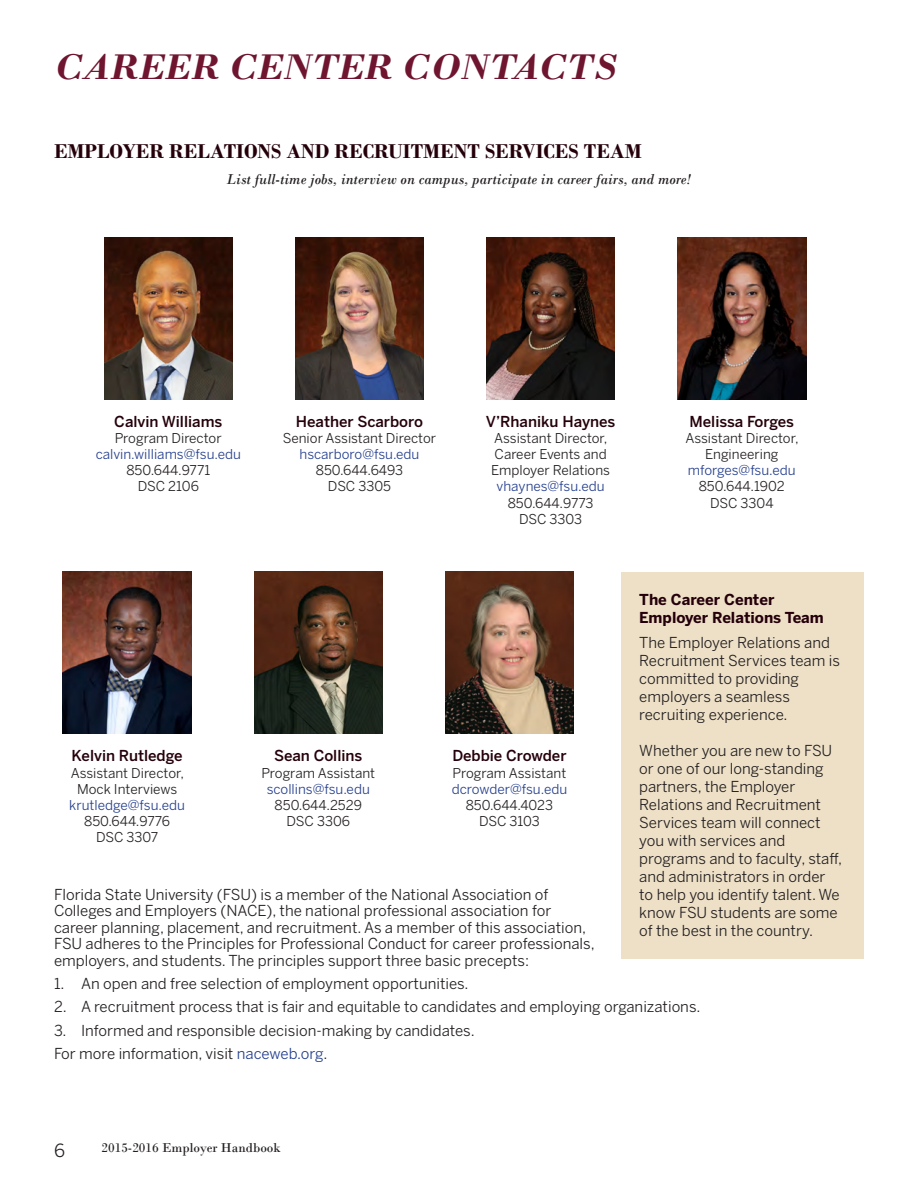
<style>
.page{position:relative;width:918px;height:1188px;background:#fff}
.page>*{position:absolute;margin:0;border:0;box-sizing:border-box;transform-origin:0 0}
.t1{font:italic 700 37.5px "Bodoni";color:#6f1530}
.Heading_1{font:700 21px "Bodoni";color:#25000b}
.t2{font:18px "Benton Sans";color:#231f20}
.Body_Text{font:15px/18px "Benton Sans";color:#231f20}
.t3{font:500 15px "Benton Sans";color:#25000b}
.t4{font:italic 15px "Bodoni";color:#231f20}
.Heading_2{font:700 15px/18px "Benton Sans";color:#25000b}
.t5{font:13.5px/16.2px "Benton Sans";color:#231f20}
.t6{font:13.5px "Benton Sans";color:#253f8e}
.t7{font:13.5px "Bodoni";color:#231f20}
.s1{color:#253f8e}
</style>
<div class="page">
<div style="left:621px;top:572px;width:243px;height:386px;background:#ede0c7"></div>
<img style="left:104px;top:237px;width:129px;height:162px">
<img style="left:295px;top:237px;width:129px;height:162px">
<img style="left:486px;top:237px;width:129px;height:162px">
<img style="left:678px;top:237px;width:128px;height:162px">
<img style="left:63px;top:572px;width:128px;height:162px">
<img style="left:254px;top:572px;width:129px;height:162px">
<img style="left:445px;top:572px;width:129px;height:162px">
<p class="t1" style="left:54px;top:45px;width:564px">CAREER CENTER CONTACTS</p>
<p class="Heading_1" style="left:54px;top:139px;width:589px">EMPLOYER RELATIONS AND RECRUITMENT SERVICES TEAM</p>
<p class="t4" style="left:227px;top:170px;width:466px">List full-time jobs, interview on campus, participate in career fairs, and more!</p>
<p class="t3" style="left:114px;top:412px;width:110px">Calvin Williams</p>
<p class="t5" style="left:115px;top:430px;width:108px">Program Director</p>
<p class="t6" style="left:96px;top:446px;width:147px">calvin.williams@fsu.edu</p>
<p class="t5" style="left:126px;top:462px;width:85px">850.644.9771</p>
<p class="t5" style="left:138px;top:478px;width:63px">DSC 2106</p>
<p class="t3" style="left:296px;top:412px;width:129px">Heather Scarboro</p>
<p class="t5" style="left:283px;top:430px;width:155px">Senior Assistant Director</p>
<p class="t6" style="left:299px;top:446px;width:122px">hscarboro@fsu.edu</p>
<p class="t5" style="left:316px;top:462px;width:89px">850.644.6493</p>
<p class="t5" style="left:328px;top:478px;width:65px">DSC 3305</p>
<p class="t3" style="left:486px;top:412px;width:131px">V’Rhaniku Haynes</p>
<p class="t5" style="left:491px;top:430px;width:120px">Assistant Director,<br>Career Events and<br>Employer Relations</p>
<p class="t6" style="left:497px;top:479px;width:110px">vhaynes@fsu.edu</p>
<p class="t5" style="left:508px;top:495px;width:87px">850.644.9773</p>
<p class="t5" style="left:519px;top:511px;width:65px">DSC 3303</p>
<p class="t3" style="left:689px;top:412px;width:106px">Melissa Forges</p>
<p class="t5" style="left:685px;top:430px;width:115px">Assistant Director,</p>
<p class="t5" style="left:705px;top:446px;width:75px">Engineering</p>
<p class="t6" style="left:688px;top:462px;width:109px">mforges@fsu.edu</p>
<p class="t5" style="left:699px;top:478px;width:88px">850.644.1902</p>
<p class="t5" style="left:710px;top:495px;width:65px">DSC 3304</p>
<p class="Heading_2" style="left:639px;top:590px;width:186px">The Career Center<br>Employer Relations Team</p>
<p class="Body_Text" style="left:639px;top:633px;width:202px">The Employer Relations and<br>Recruitment Services team is committed to providing</p>
<p class="Body_Text" style="left:639px;top:687px;width:152px">employers a seamless</p>
<p class="Body_Text" style="left:639px;top:705px;width:150px">recruiting experience.</p>
<p class="Body_Text" style="left:639px;top:741px;width:194px">Whether you are new to FSU or one of our long-standing</p>
<p class="Body_Text" style="left:639px;top:777px;width:158px">partners, the Employer</p>
<p class="Body_Text" style="left:639px;top:795px;width:183px">Relations and Recruitment</p>
<p class="Body_Text" style="left:639px;top:813px;width:183px">Services team will connect you with services and</p>
<p class="Body_Text" style="left:639px;top:849px;width:204px">programs and to faculty, staff, and administrators in order to help you identify talent. We know FSU students are some of the best in the country.</p>
<p class="t3" style="left:274px;top:747px;width:90px">Sean Collins</p>
<p class="t5" style="left:262px;top:764px;width:115px">Program Assistant</p>
<p class="t6" style="left:267px;top:781px;width:105px">scollins@fsu.edu</p>
<p class="t5" style="left:275px;top:797px;width:89px">850.644.2529</p>
<p class="t5" style="left:287px;top:813px;width:65px">DSC 3306</p>
<p class="t3" style="left:452px;top:747px;width:116px">Debbie Crowder</p>
<p class="t5" style="left:453px;top:764px;width:115px">Program Assistant</p>
<p class="t6" style="left:452px;top:781px;width:117px">dcrowder@fsu.edu</p>
<p class="t5" style="left:466px;top:797px;width:89px">850.644.4023</p>
<p class="t5" style="left:479px;top:813px;width:62px">DSC 3103</p>
<p class="t3" style="left:72px;top:747px;width:113px">Kelvin Rutledge</p>
<p class="t5" style="left:71px;top:764px;width:115px">Assistant Director,</p>
<p class="t5" style="left:77px;top:781px;width:102px">Mock Interviews</p>
<p class="t6" style="left:69px;top:797px;width:117px">krutledge@fsu.edu</p>
<p class="t5" style="left:84px;top:813px;width:87px">850.644.9776</p>
<p class="t5" style="left:96px;top:829px;width:64px">DSC 3307</p>
<p class="Body_Text" style="left:54px;top:885px;width:496px">Florida State University (FSU) is a member of the National Association of</p>
<p class="Body_Text" style="left:54px;top:902px;width:499px">Colleges and Employers (NACE), the national professional association for</p>
<p class="Body_Text" style="left:54px;top:918px;width:534px">career planning, placement, and recruitment. As a member of this association,</p>
<p class="Body_Text" style="left:54px;top:935px;width:542px">FSU adheres to the Principles for Professional Conduct for career professionals,</p>
<p class="Body_Text" style="left:54px;top:951px;width:477px">employers, and students. The principles support three basic precepts:</p>
<p class="Body_Text" style="left:54px;top:975px;width:416px">1. An open and free selection of employment opportunities.</p>
<p class="Body_Text" style="left:54px;top:998px;width:648px">2. A recruitment process that is fair and equitable to candidates and employing organizations.</p>
<p class="Body_Text" style="left:54px;top:1021px;width:422px">3. Informed and responsible decision-making by candidates.</p>
<p class="Body_Text" style="left:54px;top:1044px;width:275px">For more information, visit <span class="s1">naceweb.org</span>.</p>
<p class="t2" style="left:54px;top:1140px;width:12px">6</p>
<p class="t7" style="left:102px;top:1139px;width:181px">2015-2016 Employer Handbook</p>
</div>
